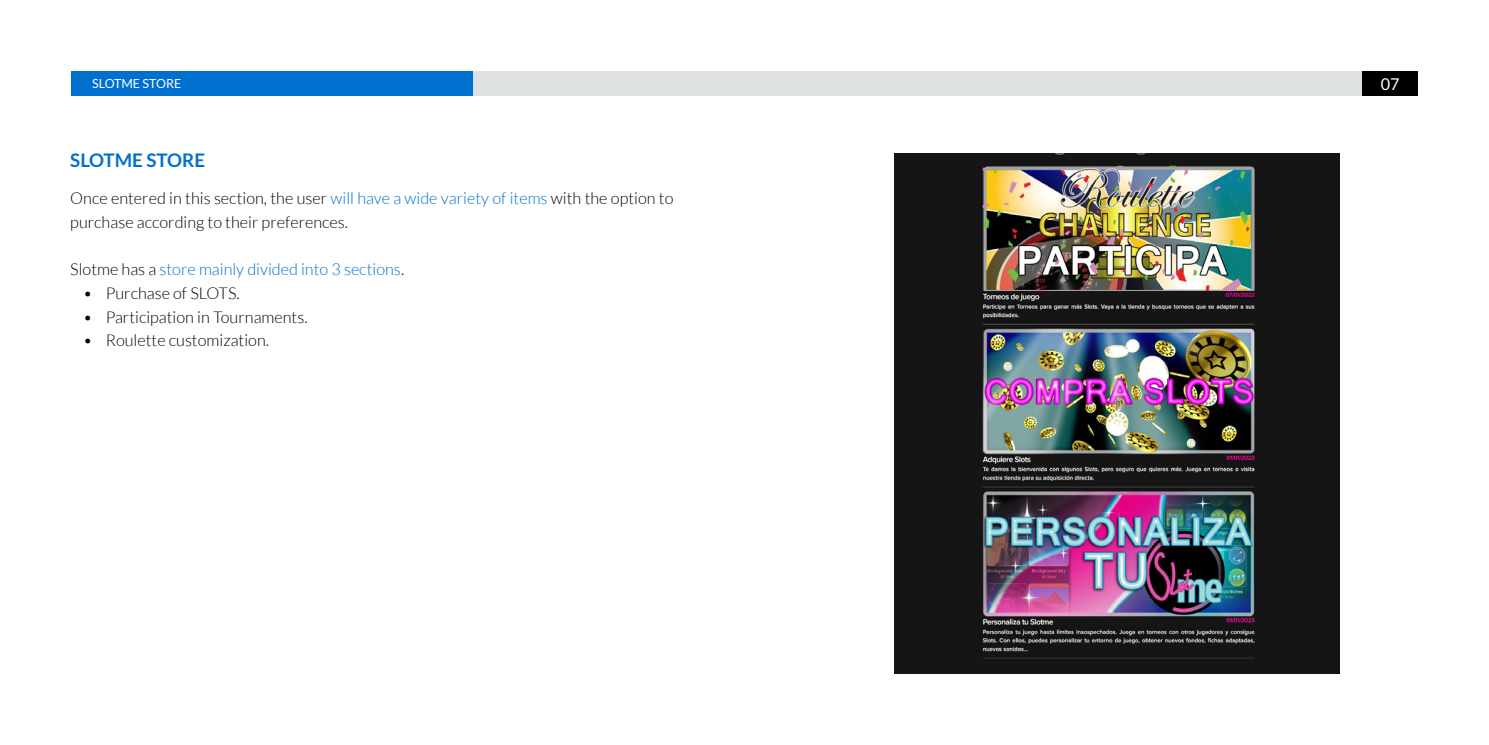
<style>
.page{position:relative;width:1489px;height:745px;background:#fff}
.page>*{position:absolute;margin:0;border:0;box-sizing:border-box;transform-origin:0 0}
.t1{font:700 18.75px "Lato";color:#0070ce}
.t2{font:300 16.25px/23.8px "Lato";color:#000}
.t3{font:300 16.25px "Lato";color:#0070ce}
.t4{font:16.25px "Lato";color:#fff}
.t5{font:12.5px "Lato";color:#fff}
.s1{color:#0070ce}
.s2{color:#000}
</style>
<div class="page">
<div style="left:472px;top:71px;width:272px;height:25px;background:#dde1e2"></div>
<div style="left:1362px;top:71px;width:55px;height:25px;background:#000"></div>
<div style="left:71px;top:71px;width:401px;height:25px;background:#0070ce"></div>
<div style="left:744px;top:71px;width:618px;height:25px;background:#dde1e2"></div>
<img style="left:894px;top:153px;width:445px;height:520px">
<p class="t5" style="left:92px;top:77px;width:91px">SLOTME STORE</p>
<p class="t4" style="left:1380px;top:75px;width:20px">07</p>
<p class="t1" style="left:70px;top:150px;width:136px">SLOTME STORE</p>
<p class="t2" style="left:70px;top:186px;width:604px">Once entered in this section, the user <span class="s1">will have a wide variety of items</span> with the option to purchase according to their preferences.</p>
<p class="t3" style="left:70px;top:260px;width:335px"><span class="s2">Slotme has a</span> store mainly divided into 3 sections<span class="s2">.</span></p>
<p class="t2" style="left:83px;top:281px;width:158px">• Purchase of SLOTS.</p>
<p class="t2" style="left:83px;top:305px;width:226px">• Participation in Tournaments.</p>
<p class="t2" style="left:83px;top:328px;width:187px">• Roulette customization.</p>
</div>
